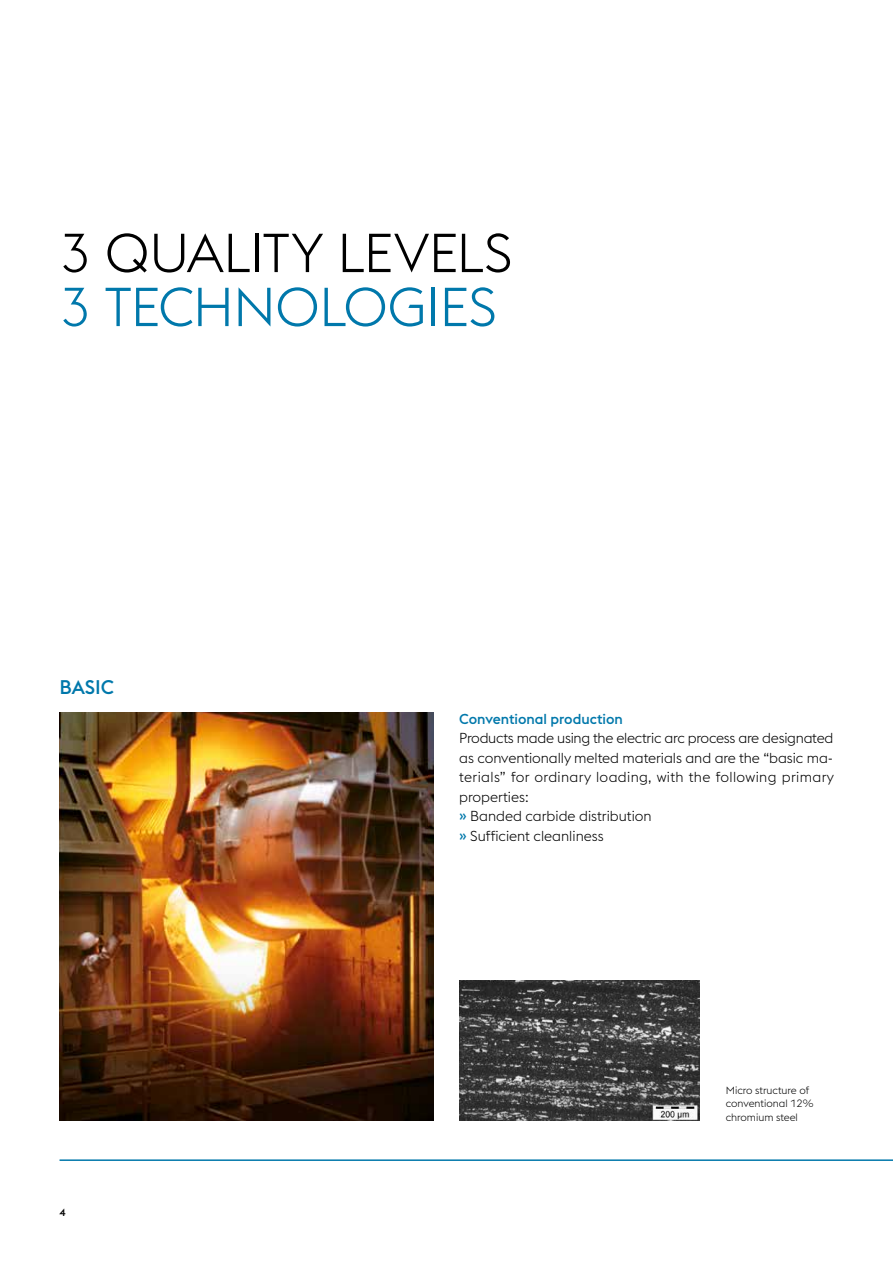
<style>
.page{position:relative;width:893px;height:1263px;background:#fff}
.page>*{position:absolute;margin:0;border:0;box-sizing:border-box;transform-origin:0 0}
.t1{font:300 54px "voestalpine";letter-spacing:-.015em;color:#000}
.t2{font:300 54px "voestalpine";letter-spacing:-.02em;color:#0078ab}
.t3{font:500 19.5px "voestalpine";letter-spacing:-.005em;color:#0078ab}
.t4{font:300 14.25px/19.5px "voestalpine";color:#000}
.t5{font:500 14.25px "voestalpine";color:#0078ab}
.t6{font:300 10.5px/13.5px "voestalpine";color:#000}
.t7{font:500 10.5px "voestalpine";color:#000}
.s1{font-weight:500;color:#0078ab}
</style>
<div class="page">
<img style="left:60px;top:712px;width:374px;height:408px">
<img style="left:459px;top:980px;width:241px;height:140px">
<hr style="left:60px;top:1159px;width:833px;height:2px;background:#0078ab">
<h1 class="t1" style="left:60px;top:222px;width:454px">3 QUALITY LEVELS</h1>
<h1 class="t2" style="left:60px;top:276px;width:439px">3 TECHNOLOGIES</h1>
<h2 class="t3" style="left:60px;top:675px;width:56px">BASIC</h2>
<p class="t7" style="left:60px;top:1205px;width:8px">4</p>
<p class="t5" style="left:459px;top:710px;width:165px">Conventional production</p>
<p class="t4" style="left:459px;top:728px;width:376px">Products made using the electric arc process are designated as conventionally melted materials and are the “basic ma&shy;terials” for ordinary loading, with the following primary properties:<br><span class="s1">»</span> Banded carbide distribution<br><span class="s1">»</span> Sufficient cleanliness</p>
<p class="t6" style="left:726px;top:1083px;width:89px">Micro structure of conventional 12% chromium steel</p>
</div>
